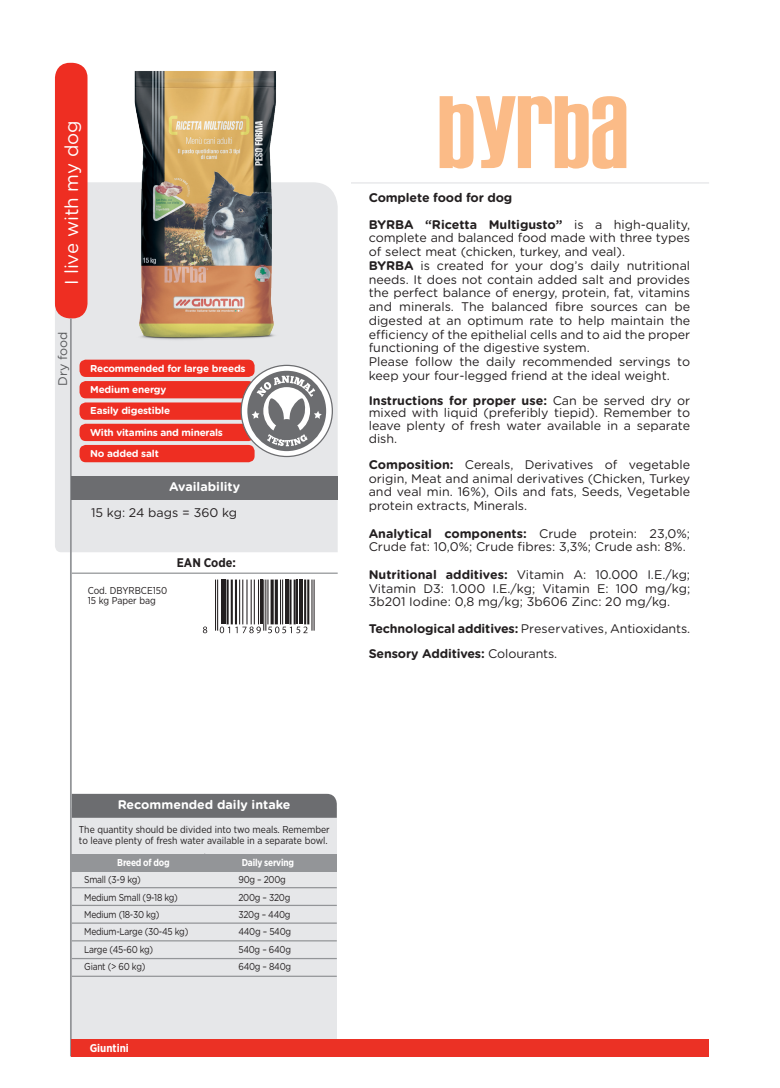
<style>
.page{position:relative;width:780px;height:1088px;background:#fff}
.page>*{position:absolute;margin:0;border:0;box-sizing:border-box;transform-origin:0 0}
.t1{font:18.75px "Gotham Rounded";color:#fff}
.t2{font:12.5px/13.8px "Gotham Rounded";color:#231f20;text-align:justify}
.t3{font:700 12.5px/26.2px "Gotham Rounded";letter-spacing:-.01em;color:#231f20}
.t4{font:700 12.5px "Gotham Rounded";color:#fff}
.t5{font:700 12.5px "Gotham Narrow";color:#231f20}
.t6{font:12.5px "Gotham Rounded";color:#57585a}
.t7{font:700 11.25px "Gotham Narrow";color:#fff}
.t8{font:10px "Gotham Rounded";letter-spacing:-.03em;color:#231f20;scale:.85 1}
.t9{font:10px/11.2px "Gotham Narrow";color:#231f20}
.t10{font:700 10px/21.2px "Gotham Rounded";letter-spacing:-.02em;color:#fff}
.t11{font:700 10px "Gotham Narrow";letter-spacing:-.02em;color:#fff;scale:.95 1}
.s1{font-weight:400}
.s2{font-weight:700}
</style>
<div class="page">
<div style="left:55px;top:307px;width:15px;height:245px;background:#e6e7e9"></div>
<div style="left:72px;top:808px;width:265px;height:239px;background:#e6e7e9"></div>
<div style="left:72px;top:195px;width:265px;height:357px;background:#e6e7e9"></div>
<div style="left:55px;top:63px;width:32px;height:255px;background:#ee2e22;border-radius:15px"></div>
<hr style="left:72px;top:572px;width:265px;height:2px;background:#939598">
<hr style="left:351px;top:182px;width:358px;height:2px;background:#e4e5e7">
<div style="left:72px;top:794px;width:265px;height:24px;background:#6c6d70"></div>
<div style="left:72px;top:854px;width:265px;height:17px;background:#939598"></div>
<hr style="left:70px;top:318px;width:2px;height:738px;background:#939598">
<div style="left:72px;top:1039px;width:637px;height:17px;background:#eb3125"></div>
<div style="left:72px;top:476px;width:266px;height:24px;background:#6c6d70"></div>
<div style="left:79px;top:360px;width:175px;height:17px;background:#ee2e22;border-radius:6px"></div>
<div style="left:79px;top:445px;width:175px;height:17px;background:#ee2e22;border-radius:6px"></div>
<div style="left:79px;top:424px;width:175px;height:17px;background:#ee2e22;border-radius:6px"></div>
<div style="left:79px;top:402px;width:175px;height:18px;background:#ee2e22;border-radius:6px"></div>
<div style="left:79px;top:381px;width:175px;height:17px;background:#ee2e22;border-radius:6px"></div>
<svg style="left:241px;top:365px;width:91px;height:91px"></svg>
<svg style="left:247px;top:371px;width:79px;height:80px"></svg>
<svg style="left:439px;top:96px;width:187px;height:73px"></svg>
<hr style="left:72px;top:887px;width:265px;height:1px;background:#939598">
<hr style="left:72px;top:905px;width:265px;height:1px;background:#939598">
<hr style="left:72px;top:922px;width:265px;height:2px;background:#939598">
<hr style="left:72px;top:940px;width:265px;height:1px;background:#939598">
<hr style="left:72px;top:958px;width:265px;height:1px;background:#939598">
<hr style="left:72px;top:975px;width:265px;height:2px;background:#939598">
<hr style="left:217px;top:579px;width:1px;height:52px;background:#231f20">
<hr style="left:215px;top:579px;width:1px;height:52px;background:#231f20">
<hr style="left:221px;top:579px;width:2px;height:45px;background:#231f20">
<hr style="left:224px;top:579px;width:1px;height:45px;background:#231f20">
<hr style="left:235px;top:579px;width:2px;height:45px;background:#231f20">
<hr style="left:231px;top:579px;width:2px;height:45px;background:#231f20">
<hr style="left:226px;top:579px;width:3px;height:45px;background:#231f20">
<hr style="left:258px;top:579px;width:1px;height:45px;background:#231f20">
<hr style="left:254px;top:579px;width:1px;height:45px;background:#231f20">
<hr style="left:251px;top:579px;width:1px;height:45px;background:#231f20">
<hr style="left:246px;top:579px;width:1px;height:45px;background:#231f20">
<hr style="left:242px;top:579px;width:1px;height:45px;background:#231f20">
<hr style="left:239px;top:579px;width:1px;height:45px;background:#231f20">
<hr style="left:260px;top:579px;width:2px;height:45px;background:#231f20">
<hr style="left:267px;top:579px;width:1px;height:45px;background:#231f20">
<hr style="left:265px;top:579px;width:1px;height:52px;background:#231f20">
<hr style="left:263px;top:579px;width:1px;height:52px;background:#231f20">
<hr style="left:275px;top:579px;width:3px;height:45px;background:#231f20">
<svg style="left:270px;top:579px;width:4px;height:45px"></svg>
<hr style="left:282px;top:579px;width:1px;height:45px;background:#231f20">
<hr style="left:280px;top:579px;width:1px;height:45px;background:#231f20">
<hr style="left:285px;top:579px;width:3px;height:45px;background:#231f20">
<hr style="left:293px;top:579px;width:3px;height:45px;background:#231f20">
<hr style="left:289px;top:579px;width:2px;height:45px;background:#231f20">
<hr style="left:297px;top:579px;width:1px;height:45px;background:#231f20">
<hr style="left:300px;top:579px;width:3px;height:45px;background:#231f20">
<hr style="left:307px;top:579px;width:2px;height:45px;background:#231f20">
<hr style="left:304px;top:579px;width:2px;height:45px;background:#231f20">
<hr style="left:313px;top:579px;width:1px;height:52px;background:#231f20">
<hr style="left:311px;top:579px;width:1px;height:52px;background:#231f20">
<svg style="left:203px;top:626px;width:4px;height:7px"></svg>
<svg style="left:220px;top:626px;width:41px;height:7px"></svg>
<svg style="left:268px;top:626px;width:39px;height:7px"></svg>
<img style="left:84px;top:67px;width:250px;height:293px">
<h1 class="t1" style="left:59px;top:285px;width:167px;rotate:-90deg">I live with my dog</h1>
<p class="t6" style="left:54px;top:386px;width:56px;rotate:-90deg">Dry food</p>
<p class="t10" style="left:90px;top:357px;width:157px">Recommended for large breeds<br>Medium energy<br>Easily digestible<br>With vitamins and minerals<br>No added salt</p>
<p class="t4" style="left:169px;top:477px;width:72px">Availability</p>
<p class="t2" style="left:91px;top:505px;width:148px">15 kg: 24 bags = 360 kg</p>
<p class="t5" style="left:177px;top:555px;width:61px">EAN Code:</p>
<p class="t9" style="left:88px;top:585px;width:81px;line-height:10px">Cod. DBYRBCE150<br>15 kg Paper bag</p>
<p class="t3" style="left:369px;top:184px;width:323px">Complete food for dog<br>BYRBA “Ricetta Multigusto” <span class="s1">is a high-quality,</span></p>
<p class="t2" style="left:369px;top:231px;width:323px;text-align:left">complete and balanced food made with three types of select meat (chicken, turkey, and veal).<br><span class="s2">BYRBA</span> is created for your dog’s daily nutritional needs. It does not contain added salt and provides the perfect balance of energy, protein, fat, vitamins and minerals. The balanced fibre sources can be digested at an optimum rate to help maintain the efficiency of the epithelial cells and to aid the proper functioning of the digestive system.<br>Please follow the daily recommended servings to keep your four-legged friend at the ideal weight.</p>
<p class="t2" style="left:369px;top:394px;width:323px;line-height:12.5px"><span class="s2">Instructions for proper use:</span> Can be served dry or mixed with liquid (preferibly tiepid). Remember to leave plenty of fresh water available in a separate dish.</p>
<p class="t2" style="left:369px;top:457px;width:323px"><span class="s2">Composition:</span> Cereals, Derivatives of vegetable origin, Meat and animal derivatives (Chicken, Turkey and veal min. 16%), Oils and fats, Seeds, Vegetable protein extracts, Minerals.</p>
<p class="t2" style="left:369px;top:526px;width:323px"><span class="s2">Analytical components:</span> Crude protein: 23,0%;<br>Crude fat: 10,0%; Crude fibres: 3,3%; Crude ash: 8%.</p>
<p class="t2" style="left:369px;top:567px;width:323px"><span class="s2">Nutritional additives:</span> Vitamin A: 10.000 I.E./kg; Vitamin D3: 1.000 I.E./kg; Vitamin E: 100 mg/kg; 3b201 Iodine: 0,8 mg/kg; 3b606 Zinc: 20 mg/kg.</p>
<p class="t3" style="left:369px;top:615px;width:323px;line-height:25px">Technological additives: <span class="s1">Preservatives, Antioxidants.<br></span>Sensory Additives: <span class="s1">Colourants.</span></p>
<p class="t4" style="left:118px;top:795px;width:174px">Recommended daily intake</p>
<p class="t9" style="left:79px;top:823px;width:252px">The quantity should be divided into two meals. Remember to leave plenty of fresh water available in a separate bowl.</p>
<p class="t11" style="left:117px;top:856px;width:57px">Breed of dog</p>
<p class="t11" style="left:242px;top:856px;width:57px">Daily serving</p>
<p class="t8" style="left:84px;top:873px;width:68px">Small (3-9 kg)</p>
<p class="t8" style="left:238px;top:873px;width:57px">90g – 200g</p>
<p class="t8" style="left:84px;top:890px;width:112px">Medium Small (9-18 kg)</p>
<p class="t8" style="left:238px;top:890px;width:63px">200g – 320g</p>
<p class="t8" style="left:84px;top:907px;width:90px">Medium (18-30 kg)</p>
<p class="t8" style="left:238px;top:907px;width:63px">320g – 440g</p>
<p class="t8" style="left:84px;top:925px;width:124px">Medium-Large (30-45 kg)</p>
<p class="t8" style="left:238px;top:925px;width:64px">440g – 540g</p>
<p class="t8" style="left:84px;top:942px;width:83px">Large (45-60 kg)</p>
<p class="t8" style="left:238px;top:942px;width:63px">540g – 640g</p>
<p class="t8" style="left:84px;top:959px;width:73px">Giant (&gt; 60 kg)</p>
<p class="t8" style="left:238px;top:959px;width:64px">640g – 840g</p>
<p class="t7" style="left:90px;top:1041px;width:41px">Giuntini</p>
</div>
